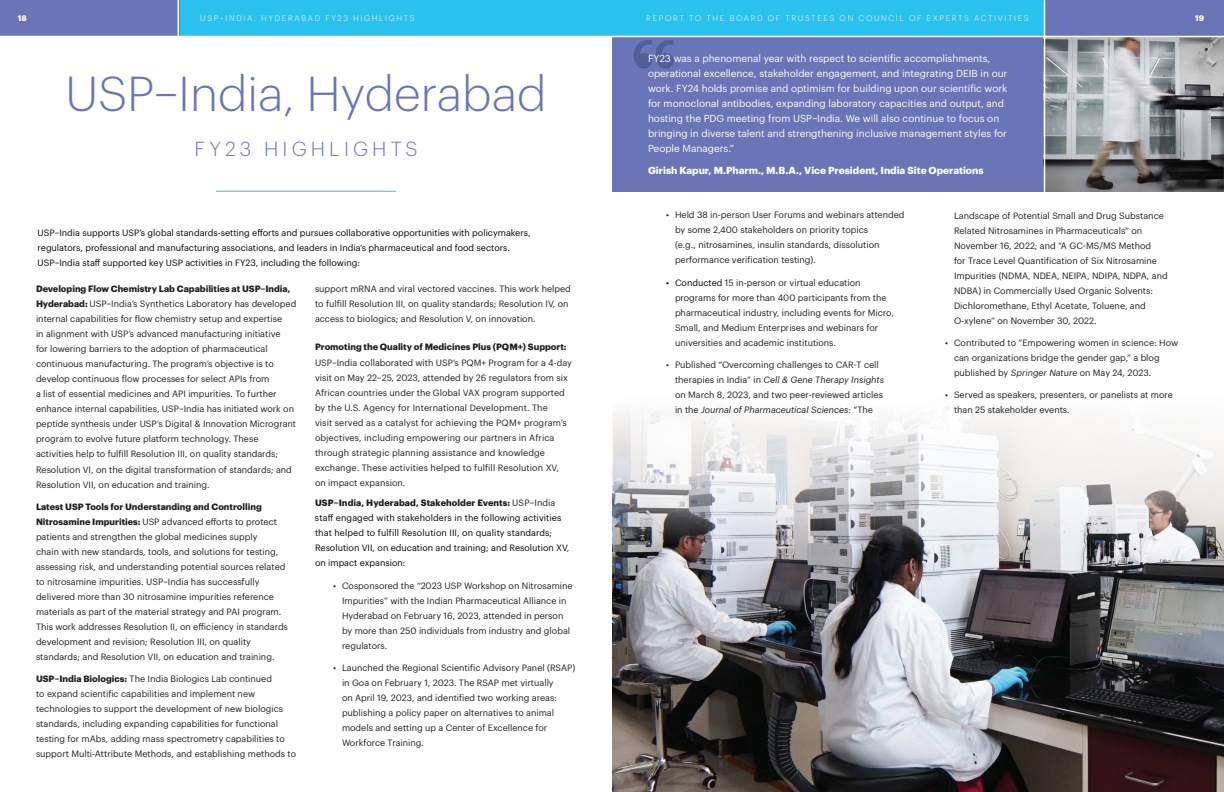
<style>
.page{position:relative;width:1224px;height:792px;background:#fff}
.page>*{position:absolute;margin:0;border:0;box-sizing:border-box;transform-origin:0 0}
.t1{font:condensed 120px "GT Walsheim";color:#c5cfd6}
.t2{font:300 48px "Graphik";color:#6a75b8}
.t3{font:300 20px "Graphik";letter-spacing:.205em;color:#6a75b8}
.t4{font:10px/15px "Graphik";color:#fff}
.t5{font:700 10px "Graphik";color:#fff}
.t6{font:9px/15px "Graphik";color:#231f20}
.t7{font:9px/15px "Graphik";color:#040503}
.t8{font:700 9px "Graphik";color:#231f20}
.t9{font:300 8px "Graphik";letter-spacing:.205em;color:#fff}
.t10{font:700 8px "Graphik";color:#fff}
.s1{font-weight:700}
.s2{font-weight:700;color:#1f1c1d}
.s3{color:#1f1c1d}
.s4{color:#040503}
.s5{font-style:italic}
.s6{font-style:italic;color:#1f1c1d}
</style>
<div class="page">
<img style="left:612px;top:544px;width:612px;height:248px">
<svg style="left:612px;top:407px;width:612px;height:137px"></svg>
<div style="left:612px;top:37px;width:434px;height:155px;background:#6a75b8"></div>
<img style="left:1045px;top:37px;width:179px;height:155px">
<div style="left:167px;top:0;width:879px;height:36px;background:#29c1ed"></div>
<div style="left:1046px;top:0;width:178px;height:36px;background:#6a75b8"></div>
<div style="left:0;top:0;width:179px;height:36px;background:#6a75b8"></div>
<hr style="left:216px;top:191px;width:180px;height:1px;background:#29c1ed">
<hr style="left:1044px;top:0;width:1px;height:196px;background:#fff">
<hr style="left:178px;top:0;width:1px;height:45px;background:#fff">
<p class="t10" style="left:18px;top:12px;width:10px">18</p>
<p class="t9" style="left:200px;top:12px;width:216px">USP–INDIA, HYDERABAD FY23 HIGHLIGHTS</p>
<p class="t9" style="left:646px;top:12px;width:384px">REPORT TO THE BOARD OF TRUSTEES ON COUNCIL OF EXPERTS ACTIVITIES</p>
<p class="t10" style="left:1195px;top:12px;width:10px">19</p>
<h2 class="t2" style="left:66px;top:59px;width:482px">USP–India, Hyderabad</h2>
<h3 class="t3" style="left:195px;top:134px;width:225px">FY23 HIGHLIGHTS</h3>
<p class="t7" style="left:38px;top:225px;width:494px">USP–India supports USP’s global standards-setting efforts and pursues collaborative opportunities with policymakers, regulators, professional and manufacturing associations, and leaders in India’s pharmaceutical and food sectors.<br>USP–India staff supported key USP activities in FY23, including the following:</p>
<p class="t6" style="left:36px;top:281px;width:262px"><span class="s1">Developing Flow Chemistry Lab Capabilities at USP–India, Hyderabad:</span> USP–India’s Synthetics Laboratory has developed internal capabilities for flow chemistry setup and expertise<br>in alignment with USP’s advanced manufacturing initiative<br>for lowering barriers to the adoption of pharmaceutical continuous manufacturing. The program’s objective is to develop continuous flow processes for select APIs from<br>a list of essential medicines and API impurities. To further enhance internal capabilities, USP–India has initiated work on peptide synthesis under USP’s Digital &amp; Innovation Microgrant program to evolve future platform technology. These activities help to fulfill Resolution III, on quality standards; Resolution VI, on the digital transformation of standards; and Resolution VII, on education and training.</p>
<p class="t6" style="left:36px;top:498px;width:253px"><span class="s1">Latest USP Tools for Understanding and Controlling Nitrosamine Impurities:</span> USP advanced efforts to protect patients and strengthen the global medicines supply<br>chain with new standards, tools, and solutions for testing, assessing risk, and understanding potential sources related to nitrosamine impurities. USP–India has successfully delivered more than 30 nitrosamine impurities reference materials as part of the material strategy and PAI program.<br>This work addresses Resolution II, on efficiency in standards development and revision; Resolution III, on quality standards; and Resolution VII, on education and training.</p>
<p class="t6" style="left:36px;top:670px;width:262px"><span class="s1">USP–India Biologics:</span> The India Biologics Lab continued<br>to expand scientific capabilities and implement new technologies to support the development of new biologics standards, including expanding capabilities for functional testing for mAbs, adding mass spectrometry capabilities to support Multi-Attribute Methods, and establishing methods to</p>
<p class="t6" style="left:315px;top:281px;width:257px">support mRNA and viral vectored vaccines. This work helped to fulfill Resolution III, on quality standards; Resolution IV, on access to biologics; and Resolution V, on innovation.</p>
<p class="t8" style="left:315px;top:340px;width:253px">Promoting the Quality of Medicines Plus (PQM+) Support:</p>
<p class="t6" style="left:315px;top:354px;width:258px">USP–India collaborated with USP’s PQM+ Program for a 4-day visit on May 22–25, 2023, attended by 26 regulators from six African countries under the Global VAX program supported by the U.S. Agency for International Development. The<br>visit served as a catalyst for achieving the PQM+ program’s objectives, including empowering our partners in Africa through strategic planning assistance and knowledge exchange. These activities helped to fulfill Resolution XV, on impact expansion.</p>
<p class="t7" style="left:315px;top:494px;width:256px"><span class="s2">USP–India, Hyderabad, Stakeholder Events:</span> <span class="s3">USP–India </span>staff engaged with stakeholders in the following activities that helped to fulfill Resolution III, on quality standards; Resolution VII, on education and training; and Resolution XV, on impact expansion:</p>
<p class="t6" style="left:342px;top:577px;width:232px;text-indent:-9px">• Cosponsored the “2023 USP Workshop on Nitrosamine Impurities” with the Indian Pharmaceutical Alliance in Hyderabad on February 16, 2023, attended in person by more than 250 individuals from industry and global regulators.</p>
<p class="t6" style="left:342px;top:659px;width:235px;text-indent:-9px">• Launched the Regional Scientific Advisory Panel (RSAP) in Goa on February 1, 2023. The RSAP met virtually<br>on April 19, 2023, and identified two working areas: publishing a policy paper on alternatives to animal models and setting up a Center of Excellence for Workforce Training.</p>
<h1 class="t1" style="left:627px;top:21px;width:54px">“</h1>
<p class="t4" style="left:648px;top:50px;width:361px">FY23 was a phenomenal year with respect to scientific accomplishments, operational excellence, stakeholder engagement, and integrating DEIB in our work. FY24 holds promise and optimism for building upon our scientific work for monoclonal antibodies, expanding laboratory capacities and output, and hosting the PDG meeting from USP–India. We will also continue to focus on bringing in diverse talent and strengthening inclusive management styles for People Managers.”</p>
<p class="t5" style="left:648px;top:163px;width:337px">Girish Kapur, M.Pharm., M.B.A., Vice President, India Site Operations</p>
<p class="t6" style="left:675px;top:207px;width:231px;text-indent:-9px">• Held 38 in-person User Forums and webinars attended by some 2,400 stakeholders on priority topics<br>(e.g., nitrosamines, insulin standards, dissolution performance verification testing).</p>
<p class="t6" style="left:675px;top:274px;width:220px;text-indent:-9px"><span class="s4">• Conducted</span> 15 in-person or virtual education programs for more than 400 participants from the pharmaceutical industry, including events for Micro, Small, and Medium Enterprises and webinars for universities and academic institutions.</p>
<p class="t6" style="left:675px;top:356px;width:211px;text-indent:-9px">• Published <span class="s4">“</span>Overcoming challenges to CAR-T cell therapies in India” in <span class="s5">Cell &amp; Gene Therapy Insights </span>on March 8, 2023, and two <span class="s3">peer-reviewed articles in the</span> <span class="s6">Journal of Pharmaceutical Sciences</span><span class="s3">: “</span>The</p>
<p class="t6" style="left:954px;top:207px;width:215px">Landscape of Potential Small and Drug Substance Related Nitrosamines in Pharmaceuticals<span class="s3">” on November 16, 2022; and “</span>A GC-MS/MS Method<br>for Trace Level Quantification of Six Nitrosamine Impurities (NDMA, NDEA, NEIPA, NDIPA, NDPA, and NDBA) in Commercially Used Organic Solvents:<br>Dichloromethane, Ethyl Acetate, Toluene, and O-xylene” <span class="s3">on November 30, 2022.</span></p>
<p class="t6" style="left:954px;top:334px;width:226px;text-indent:-9px">• Contributed to “Empowering women in science: How can organizations bridge the gender gap,” a blog published by <span class="s5">Springer Nature</span> on May 24, 2023.</p>
<p class="t6" style="left:954px;top:386px;width:220px;text-indent:-9px">• Served as speakers, presenters, or panelists at more than 25 stakeholder events.</p>
</div>
